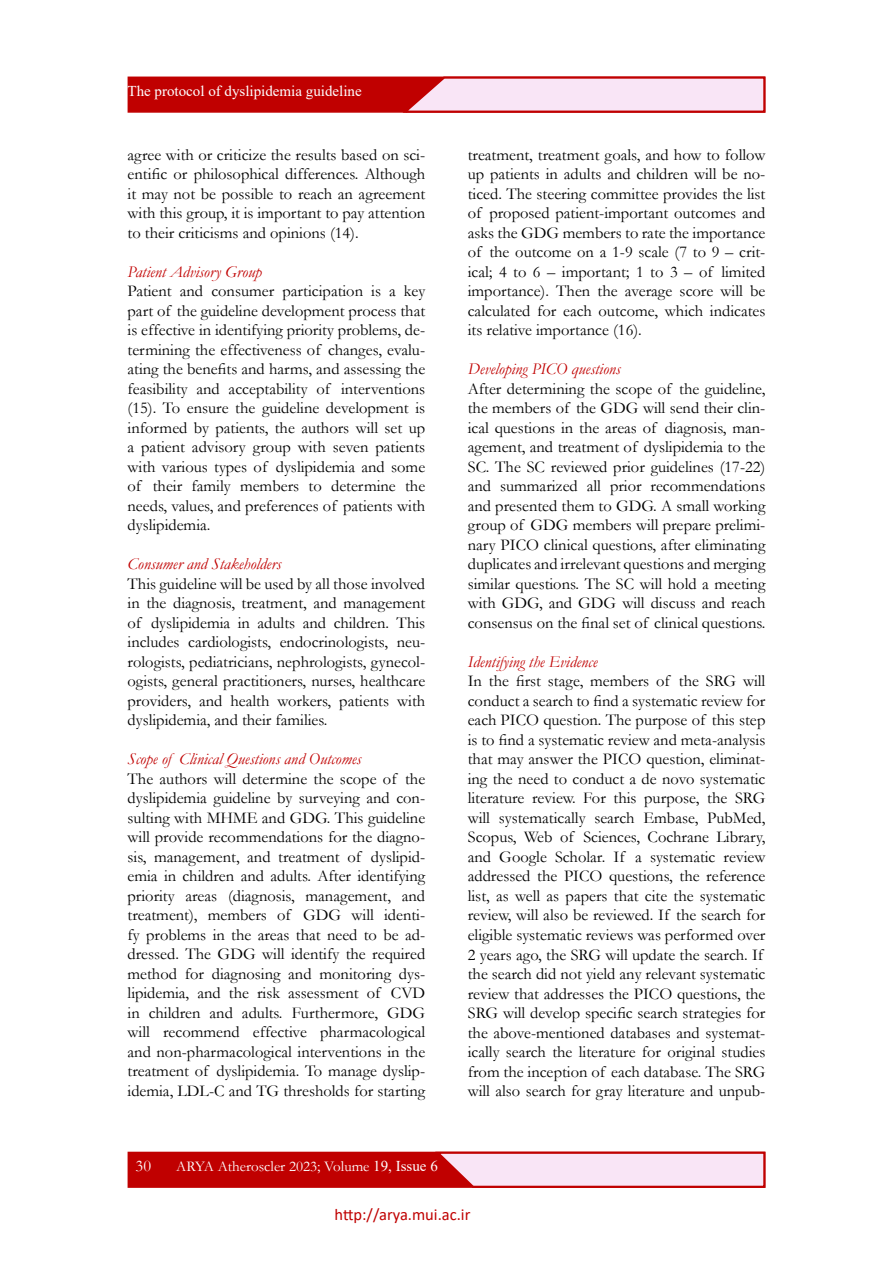
<style>
.page{position:relative;width:893px;height:1263px;background:#fff}
.page>*{position:absolute;margin:0;border:0;box-sizing:border-box;transform-origin:0 0}
.t1{font:16.5px/19.5px "Garamond";color:#000;text-align:justify}
.t2{font:italic 16.5px "Garamond";color:#c00000}
.t3{font:16.5px "Calibri";color:#c00000}
.t4{font:16.5px "Garamond";color:#fff}
.t5{font:15px "Garamond";color:#fff}
.t6{font:15px "Times New Roman";color:#fff}
.s1{font-family:"Times New Roman"}
</style>
<div class="page">
<div style="left:128px;top:1152px;width:637px;height:36px;background:#c00000;border:1px solid #c00000"></div>
<div style="left:128px;top:77px;width:637px;height:36px;background:#c00000;border:1px solid #c00000"></div>
<svg style="left:432px;top:1151px;width:334px;height:37px;background:#edb8c6"></svg>
<svg style="left:400px;top:76px;width:366px;height:37px;background:#edb8c5"></svg>
<p class="t6" style="left:128px;top:80px;width:236px">The protocol of dyslipidemia guideline</p>
<p class="t1" style="left:128px;top:144px;width:299px">agree with or criticize the results based on sci&shy;entific or philosophical differences. Although it may not be possible to reach an agreement with this group, it is important to pay attention to their criticisms and opinions (14).</p>
<p class="t2" style="left:128px;top:260px;width:136px">Patient Advisory Group</p>
<p class="t1" style="left:128px;top:281px;width:299px">Patient and consumer participation is a key part of the guideline development process that is effective in identifying priority problems, de&shy;termining the effectiveness of changes, evalu&shy;ating the benefits and harms, and assessing the feasibility and acceptability of interventions (15). To ensure the guideline development is informed by patients, the authors will set up a patient advisory group with seven patients with various types of dyslipidemia and some of their family members to determine the needs, values, and preferences of patients with dyslipidemia.</p>
<p class="t2" style="left:128px;top:553px;width:155px">Consumer and Stakeholders</p>
<p class="t1" style="left:128px;top:573px;width:299px">This guideline will be used by all those involved in the diagnosis, treatment, and management of dyslipidemia in adults and children. This includes cardiologists, endocrinologists, neu&shy;rologists, pediatricians, nephrologists, gynecol&shy;ogists, general practitioners, nurses, healthcare providers, and health workers, patients with dyslipidemia, and their families.</p>
<p class="t2" style="left:128px;top:748px;width:235px">Scope of Clinical Questions and Outcomes</p>
<p class="t1" style="left:128px;top:768px;width:299px">The authors will determine the scope of the dyslipidemia guideline by surveying and con&shy;sulting with MHME and GDG. This guideline will provide recommendations for the diagno&shy;sis, management, and treatment of dyslipid&shy;emia in children and adults. After identifying priority areas (diagnosis, management, and treatment), members of GDG will identi&shy;fy problems in the areas that need to be ad&shy;dressed. The GDG will identify the required method for diagnosing and monitoring dys&shy;lipidemia, and the risk assessment of CVD in children and adults. Furthermore, GDG will recommend effective pharmacological and non-pharmacological interventions in the treatment of dyslipidemia. To manage dyslip&shy;idemia, LDL-C and TG thresholds for starting</p>
<p class="t1" style="left:468px;top:144px;width:299px">treatment, treatment goals, and how to follow up patients in adults and children will be no&shy;ticed. The steering committee provides the list of proposed patient-important outcomes and asks the GDG members to rate the importance of the outcome on a 1-9 scale (7 to 9 – crit&shy;ical; 4 to 6 – important; 1 to 3 – of limited importance). Then the average score will be calculated for each outcome, which indicates its relative importance (16).</p>
<p class="t2" style="left:468px;top:358px;width:154px">Developing PICO questions</p>
<p class="t1" style="left:468px;top:378px;width:299px">After determining the scope of the guideline, the members of the GDG will send their clin&shy;ical questions in the areas of diagnosis, man&shy;agement, and treatment of dyslipidemia to the SC. The SC reviewed prior guidelines (17-22) and summarized all prior recommendations and presented them to GDG. A small working group of GDG members will prepare prelimi&shy;nary PICO clinical questions, after eliminating duplicates and irrelevant questions and merging similar questions. The SC will hold a meeting with GDG, and GDG will discuss and reach consensus on the final set of clinical questions.</p>
<p class="t2" style="left:468px;top:650px;width:131px">Identifying the Evidence</p>
<p class="t1" style="left:468px;top:671px;width:299px;text-align:left">In the first stage, members of the SRG will conduct a search to find a systematic review for each PICO question. The purpose of this step is to find a systematic review and meta-analysis that may answer the PICO question, eliminat&shy;ing the need to conduct a de novo systematic literature review. For this purpose, the SRG will systematically search Embase, PubMed, Scopus, Web of Sciences, Cochrane Library, and Google Scholar. If a systematic review addressed the PICO questions, the reference list, as well as papers that cite the systematic review, will also be reviewed. If the search for eligible systematic reviews was performed over 2 years ago, the SRG will update the search. If the search did not yield any relevant systematic review that addresses the PICO questions, the SRG will develop specific search strategies for the above-mentioned databases and systemat&shy;ically search the literature for original studies from the inception of each database. The SRG will also search for gray literature and unpub-</p>
<p class="t4" style="left:136px;top:1155px;width:17px">30</p>
<p class="t5" style="left:176px;top:1156px;width:263px">ARYA Atheroscler 2023; Volume <span class="s1">19, Issue 6</span></p>
<p class="t3" style="left:335px;top:1202px;width:137px">http://arya.mui.ac.ir</p>
</div>
